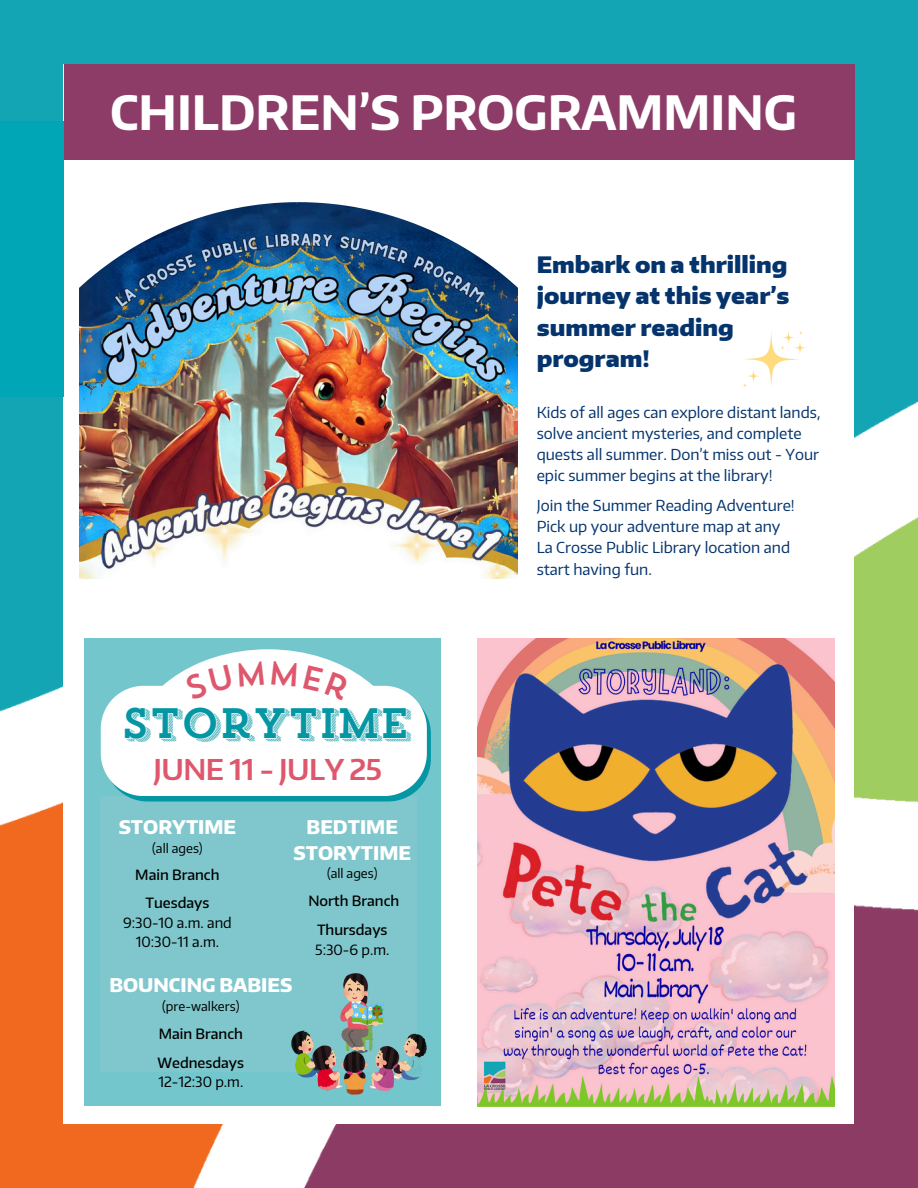
<style>
.page{position:relative;width:918px;height:1188px;background:#fff}
.page>*{position:absolute;margin:0;border:0;box-sizing:border-box;transform-origin:0 0}
.t1{font:700 47.25px "Encode Sans";color:#fff}
.t2{font:42.45px "Trend Slab Four";letter-spacing:-.055em;color:#0596a4}
.t3{font:600 28.65px "Encode Sans";letter-spacing:-.02em;color:#df576c}
.t4{font:900 22.65px/31.5px "Encode Sans";color:#05346d}
.t5{font:800 18.75px/26px "Encode Sans";color:#fff;text-align:center}
.t6{font:15.15px/21px "Encode Sans";color:#05346d}
.t7{font:500 14.1px "Encode Sans";color:#000}
.t8{font:14.1px "Encode Sans";color:#000}
.t9{font:12.6px "Encode Sans";color:#000}
</style>
<div class="page">
<img style="left:0;top:0;width:918px;height:1188px">
<div style="left:64px;top:64px;width:790px;height:1060px;background:#fff"></div>
<img style="left:79px;top:296px;width:438px;height:282px">
<svg style="left:4px;top:109px;width:589px;height:187px"></svg>
<svg style="left:743px;top:331px;width:64px;height:56px"></svg>
<div style="left:64px;top:64px;width:790px;height:95px;background:#8c3c67"></div>
<div style="left:84px;top:638px;width:357px;height:468px;background:#74c6cd"></div>
<div style="left:101px;top:796px;width:316px;height:275px;background:#7fc7cc"></div>
<img style="left:292px;top:974px;width:135px;height:120px">
<div style="left:0;top:122px;width:64px;height:275px;background:#00a6b6"></div>
<img style="left:477px;top:638px;width:357px;height:468px">
<svg style="left:101px;top:661px;width:330px;height:141px;background:#e3f3f5"></svg>
<h1 class="t1" style="left:110px;top:81px;width:688px">CHILDREN’S PROGRAMMING</h1>
<p class="t4" style="left:537px;top:248px;width:254px">Embark on a thrilling journey at this year’s summer reading program!</p>
<p class="t2" style="left:121px;top:706px;width:291px">STORYTIME</p>
<p class="t3" style="left:153px;top:750px;width:230px">JUNE 11 - JULY 25</p>
<p class="t5" style="left:119px;top:813px;width:119px">STORYTIME</p>
<p class="t9" style="left:152px;top:840px;width:52px">(all ages)</p>
<p class="t7" style="left:135px;top:866px;width:86px">Main Branch</p>
<p class="t7" style="left:146px;top:894px;width:65px">Tuesdays</p>
<p class="t8" style="left:123px;top:913px;width:110px">9:30-10 a.m. and</p>
<p class="t8" style="left:136px;top:933px;width:85px">10:30-11 a.m.</p>
<p class="t5" style="left:109px;top:972px;width:184px">BOUNCING BABIES</p>
<p class="t9" style="left:162px;top:998px;width:79px">(pre-walkers)</p>
<h6 class="t7" style="left:159px;top:1024px;width:86px">Main Branch</h6>
<p class="t7" style="left:158px;top:1053px;width:88px">Wednesdays</p>
<p class="t8" style="left:158px;top:1073px;width:86px">12-12:30 p.m.</p>
<h5 class="t5" style="left:293px;top:813px;width:119px">BEDTIME<br>STORYTIME</h5>
<h5 class="t9" style="left:327px;top:865px;width:52px">(all ages)</h5>
<p class="t7" style="left:308px;top:891px;width:92px">North Branch</p>
<p class="t7" style="left:317px;top:921px;width:72px">Thursdays</p>
<p class="t8" style="left:315px;top:940px;width:76px">5:30-6 p.m.</p>
<p class="t6" style="left:537px;top:401px;width:285px">Kids of all ages can explore distant lands, solve ancient mysteries, and complete quests all summer. Don’t miss out - Your epic summer begins at the library!</p>
<p class="t6" style="left:537px;top:495px;width:260px">Join the Summer Reading Adventure!<br>Pick up your adventure map at any<br>La Crosse Public Library location and start having fun.</p>
</div>
